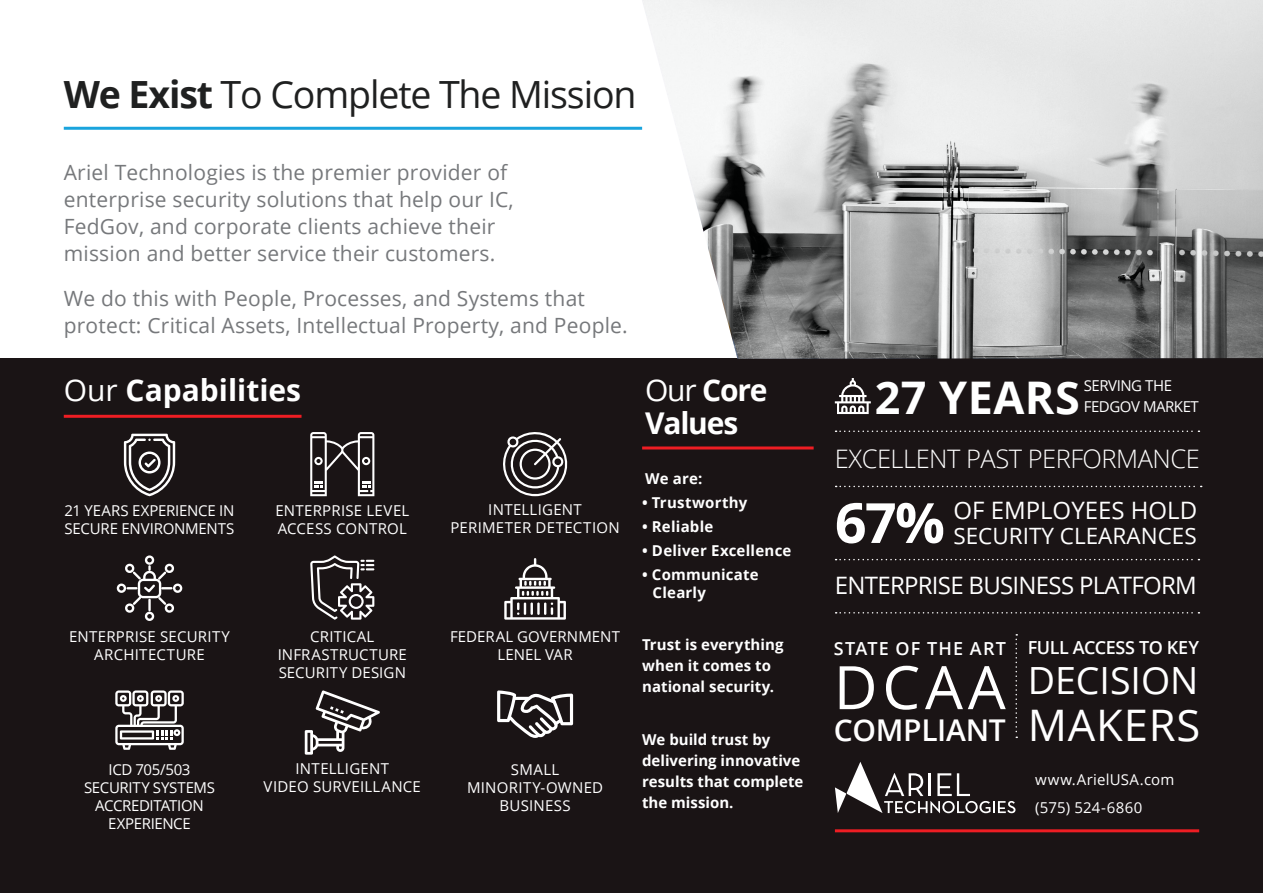
<style>
.page{position:relative;width:1263px;height:893px;background:#fff}
.page>*{position:absolute;margin:0;border:0;box-sizing:border-box;transform-origin:0 0}
.Highlights{font:60px "Open Sans";color:#fff}
.Highlights-2{font:700 55.5px "Open Sans";color:#fff}
.Highlights-3{font:700 45px "Open Sans";letter-spacing:.01em;color:#fff}
.Highlights-4{font:43.5px "Open Sans";letter-spacing:.02em;color:#fff}
.t1{font:37.5px "Open Sans";letter-spacing:-.03em;color:#1f2020}
.Highlights-5{font:37.5px "Open Sans";color:#fff}
.t2{font:700 30px "Open Sans";color:#fff}
.t3{font:700 30px/33px "Open Sans";letter-spacing:-.04em;color:#fff}
.Highlights-6{font:600 30px "Open Sans";letter-spacing:-.01em;color:#fff}
.Highlights-7{font:300 25.5px "Open Sans";letter-spacing:-.02em;color:#fff}
.Highlights-8{font:24px "Open Sans";letter-spacing:-.03em;color:#fff}
.Highlights-9{font:24px "Open Sans";color:#fff}
.Highlights-10{font:22.5px "Open Sans";color:#fff}
.Highlights-11{font:21px/27px "Open Sans";letter-spacing:.01em;color:#76787b}
.Highlights-12{font:600 18px "Open Sans";letter-spacing:-.025em;color:#fff}
.Highlights-13{font:600 18px "Open Sans";letter-spacing:.065em;color:#fff}
.Main_Text{font:15px/18px "Open Sans";letter-spacing:.01em;color:#fff;text-align:center}
.Bullets{font:700 15px/18px "Open Sans";letter-spacing:.015em;color:#fff}
.Highlights-14{font:700 15px/21px "Open Sans";color:#fff}
.Main_Text-2{font:15px/18px "Open Sans";letter-spacing:-.025em;color:#fff;text-align:center}
.Main_Text-3{font:700 15px/21px "Open Sans";letter-spacing:.005em;color:#fff}
.Main_Text-4{font:15px/18px "Open Sans";letter-spacing:-.015em;color:#fff}
.Highlights-15{font:15px/21px "Open Sans";letter-spacing:-.03em;color:#fff}
.s1{font-weight:700}
.s2{font-weight:400}
</style>
<div class="page">
<div style="left:0;top:359px;width:1263px;height:534px;background:#1a1415"></div>
<svg style="left:637px;top:0;width:626px;height:359px"></svg>
<svg style="left:835px;top:762px;width:180px;height:51px"></svg>
<hr style="left:64px;top:127px;width:578px;height:3px;background:#1aa4dd">
<hr style="left:64px;top:415px;width:237px;height:3px;background:#ee1d23">
<hr style="left:835px;top:829px;width:364px;height:3px;background:#ee1d23">
<hr style="left:642px;top:446px;width:172px;height:3px;background:#ee1d23">
<svg style="left:835px;top:431px;width:364px;height:1px"></svg>
<svg style="left:836px;top:486px;width:366px;height:1px"></svg>
<svg style="left:835px;top:559px;width:364px;height:1px"></svg>
<svg style="left:836px;top:612px;width:363px;height:2px"></svg>
<svg style="left:1015px;top:634px;width:2px;height:104px"></svg>
<svg style="left:305px;top:690px;width:75px;height:65px"></svg>
<svg style="left:310px;top:432px;width:64px;height:64px"></svg>
<svg style="left:503px;top:432px;width:65px;height:65px"></svg>
<svg style="left:310px;top:555px;width:64px;height:65px"></svg>
<svg style="left:504px;top:558px;width:62px;height:62px"></svg>
<svg style="left:115px;top:690px;width:69px;height:60px"></svg>
<svg style="left:124px;top:434px;width:51px;height:62px"></svg>
<svg style="left:497px;top:690px;width:76px;height:48px"></svg>
<svg style="left:835px;top:378px;width:36px;height:36px"></svg>
<svg style="left:116px;top:555px;width:67px;height:66px"></svg>
<p class="t1" style="left:64px;top:69px;width:574px"><span class="s1">We Exist</span> To Complete The Mission</p>
<p class="Highlights-11" style="left:64px;top:158px;width:451px">Ariel Technologies is the premier provider of enterprise security solutions that help our IC, FedGov, and corporate clients achieve their mission and better service their customers.</p>
<p class="Highlights-11" style="left:64px;top:284px;width:565px">We do this with People, Processes, and Systems that protect: Critical Assets, Intellectual Property, and People.</p>
<p class="t2" style="left:64px;top:368px;width:239px"><span class="s2">Our</span> Capabilities</p>
<p class="Main_Text-4" style="left:65px;top:501px;width:171px">21 YEARS EXPERIENCE IN<br>SECURE ENVIRONMENTS</p>
<p class="Main_Text" style="left:275px;top:501px;width:135px;text-align:left">ENTERPRISE LEVEL<br>ACCESS CONTROL</p>
<p class="Main_Text" style="left:450px;top:500px;width:171px">INTELLIGENT<br>PERIMETER DETECTION</p>
<p class="Main_Text" style="left:69px;top:627px;width:162px">ENTERPRISE SECURITY<br>ARCHITECTURE</p>
<p class="Main_Text" style="left:450px;top:627px;width:172px">FEDERAL GOVERNMENT<br>LENEL VAR</p>
<p class="Main_Text" style="left:278px;top:627px;width:131px">CRITICAL<br>INFRASTRUCTURE<br>SECURITY DESIGN</p>
<p class="Main_Text-2" style="left:84px;top:760px;width:132px">ICD 705/503<br>SECURITY SYSTEMS<br>ACCREDITATION<br>EXPERIENCE</p>
<p class="Main_Text" style="left:264px;top:759px;width:159px">INTELLIGENT<br>VIDEO SURVEILLANCE</p>
<p class="Main_Text" style="left:467px;top:760px;width:137px">SMALL<br>MINORITY-OWNED<br>BUSINESS</p>
<p class="t3" style="left:645px;top:373px;width:124px"><span class="s2">Our</span> Core<br>Values</p>
<p class="Bullets" style="left:645px;top:469px;width:59px">We are:</p>
<p class="Bullets" style="left:642px;top:493px;width:107px">• Trustworthy</p>
<p class="Bullets" style="left:642px;top:517px;width:73px">• Reliable</p>
<p class="Bullets" style="left:642px;top:541px;width:151px">• Deliver Excellence</p>
<p class="Bullets" style="left:653px;top:565px;width:108px;text-indent:-10px">• Communicate<br>Clearly</p>
<p class="Main_Text-3" style="left:642px;top:634px;width:143px">Trust is everything when it comes to national security.</p>
<p class="Highlights-14" style="left:642px;top:728px;width:163px">We build trust by delivering innovative results that complete the mission.</p>
<p class="Highlights-15" style="left:1084px;top:375px;width:117px">SERVING THE<br>FEDGOV MARKET</p>
<p class="Highlights-3" style="left:875px;top:366px;width:207px">27 YEARS</p>
<p class="Highlights-7" style="left:835px;top:441px;width:366px">EXCELLENT PAST PERFORMANCE</p>
<p class="Highlights-2" style="left:835px;top:484px;width:112px">67%</p>
<p class="Highlights-9" style="left:953px;top:494px;width:245px">OF EMPLOYEES HOLD</p>
<p class="Highlights-10" style="left:953px;top:521px;width:245px">SECURITY CLEARANCES</p>
<p class="Highlights-8" style="left:835px;top:569px;width:364px">ENTERPRISE BUSINESS PLATFORM</p>
<p class="Highlights-13" style="left:834px;top:636px;width:174px">STATE OF THE ART</p>
<p class="Highlights" style="left:834px;top:646px;width:173px">DCAA</p>
<p class="Highlights-6" style="left:834px;top:709px;width:174px">COMPLIANT</p>
<p class="Highlights-12" style="left:1028px;top:635px;width:173px">FULL ACCESS TO KEY</p>
<p class="Highlights-5" style="left:1028px;top:655px;width:172px">DECISION</p>
<p class="Highlights-4" style="left:1028px;top:695px;width:174px">MAKERS</p>
<p class="Main_Text" style="left:1035px;top:770px;width:141px">www.ArielUSA.com</p>
<p class="Main_Text" style="left:1035px;top:798px;width:109px">(575) 524-6860</p>
</div>
